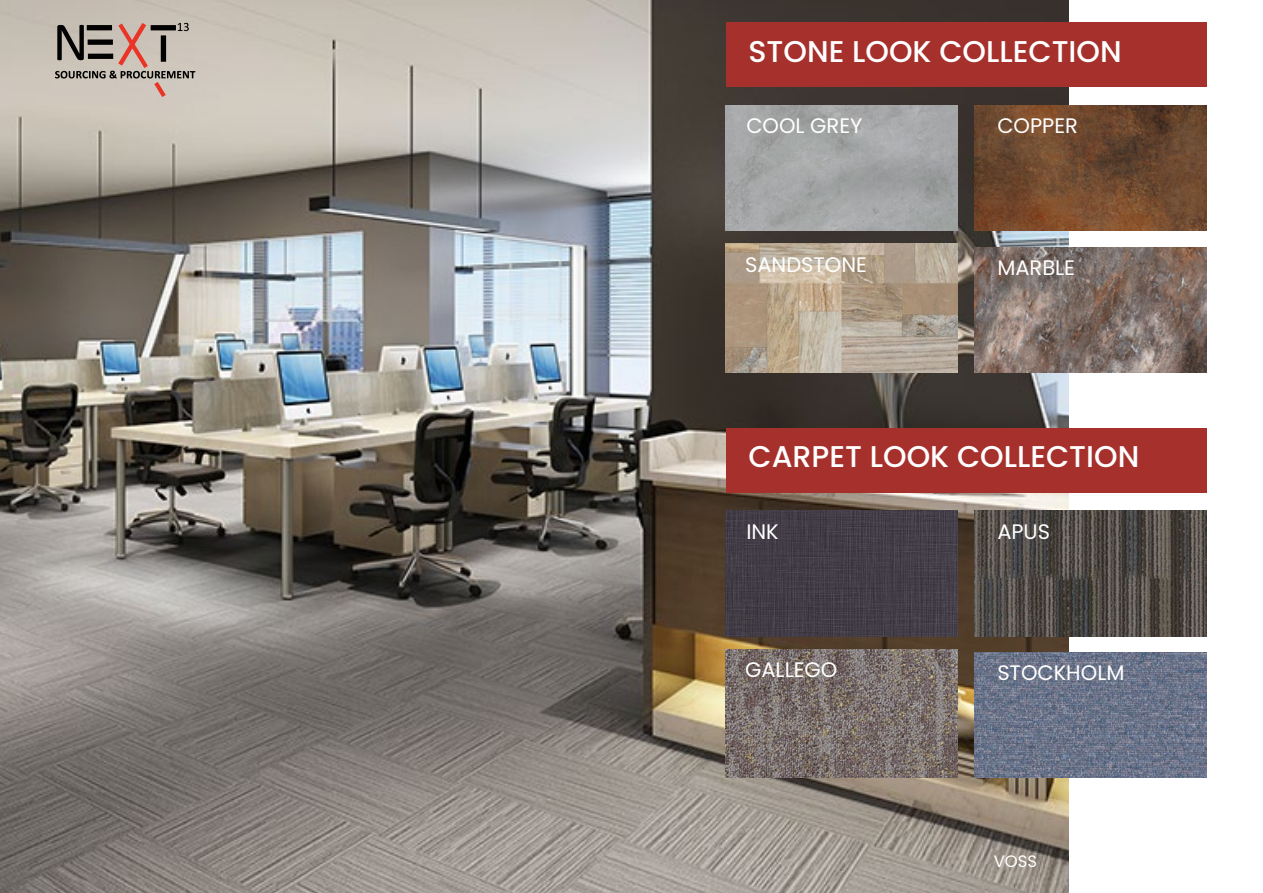
<style>
.page{position:relative;width:1263px;height:893px;background:#fff}
.page>*{position:absolute;margin:0;border:0;box-sizing:border-box;transform-origin:0 0}
.t1{font:500 30px "Poppins";color:#fff}
.t2{font:21px "Poppins";color:#fff}
.t3{font:16.5px "Poppins";color:#fff}
</style>
<div class="page">
<img style="left:0;top:0;width:1068px;height:893px">
<div style="left:726px;top:23px;width:480px;height:64px;background:#a6302c"></div>
<div style="left:726px;top:428px;width:480px;height:64px;background:#a6302c"></div>
<img style="left:726px;top:244px;width:232px;height:129px">
<img style="left:726px;top:649px;width:232px;height:129px">
<img style="left:726px;top:105px;width:232px;height:126px">
<img style="left:726px;top:510px;width:232px;height:126px">
<img style="left:975px;top:105px;width:231px;height:126px">
<img style="left:975px;top:510px;width:231px;height:126px">
<img style="left:975px;top:247px;width:231px;height:126px">
<img style="left:975px;top:652px;width:231px;height:126px">
<svg style="left:55px;top:23px;width:140px;height:74px;background:#ab9d94"></svg>
<h1 class="t1" style="left:748px;top:34px;width:375px">STONE LOOK COLLECTION</h1>
<p class="t2" style="left:746px;top:114px;width:118px">COOL GREY</p>
<p class="t2" style="left:745px;top:252px;width:123px">SANDSTONE</p>
<p class="t2" style="left:997px;top:114px;width:82px">COPPER</p>
<p class="t2" style="left:997px;top:256px;width:79px">MARBLE</p>
<h1 class="t1" style="left:748px;top:439px;width:392px">CARPET LOOK COLLECTION</h1>
<p class="t2" style="left:746px;top:519px;width:34px">INK</p>
<p class="t2" style="left:745px;top:658px;width:94px">GALLEGO</p>
<p class="t2" style="left:997px;top:519px;width:54px">APUS</p>
<p class="t2" style="left:997px;top:661px;width:129px">STOCKHOLM</p>
<p class="t3" style="left:994px;top:851px;width:45px">VOSS</p>
</div>
